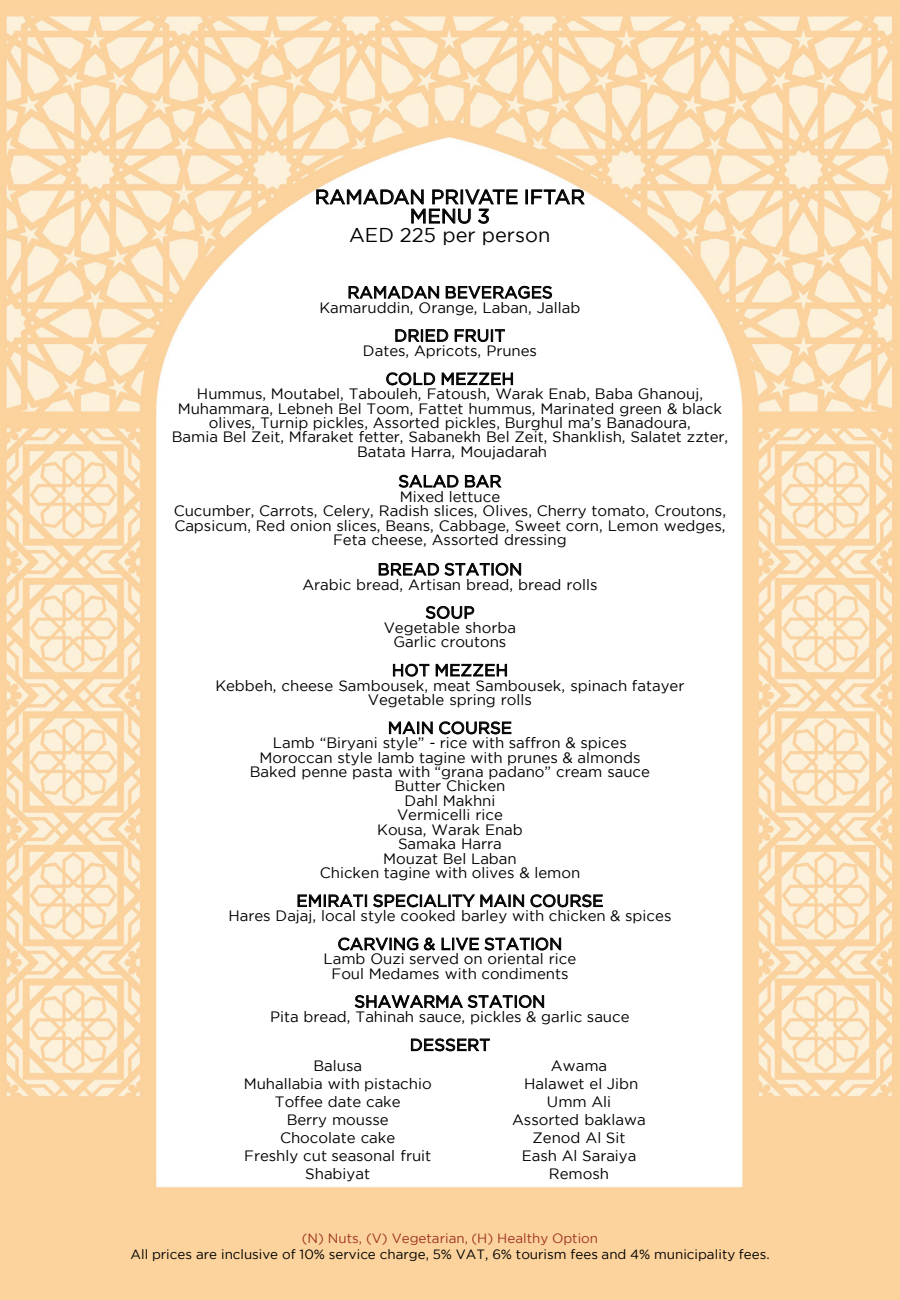
<style>
.page{position:relative;width:900px;height:1300px;background:#fff}
.page>*{position:absolute;margin:0;border:0;box-sizing:border-box;transform-origin:0 0}
.t1{font:20px/19.2px "Gotham";color:#000;text-align:center}
.t2{font:16.6px "Gotham";letter-spacing:.01em;color:#000}
.t3{font:15px/14.4px "Gotham";letter-spacing:-.005em;color:#000;text-align:center}
.t4{font:13.4px "Gotham";color:#000}
.t5{font:13.4px "Gotham";color:#9e3421}
</style>
<div class="page">
<img style="left:0;top:0;width:900px;height:1299px">
<svg style="left:526px;top:189px;width:59px;height:16px"></svg>
<svg style="left:316px;top:189px;width:202px;height:35px"></svg>
<svg style="left:349px;top:286px;width:90px;height:13px"></svg>
<svg style="left:446px;top:286px;width:106px;height:13px"></svg>
<svg style="left:395px;top:329px;width:53px;height:13px"></svg>
<svg style="left:455px;top:329px;width:50px;height:13px"></svg>
<svg style="left:386px;top:372px;width:49px;height:13px"></svg>
<svg style="left:442px;top:372px;width:71px;height:13px"></svg>
<svg style="left:399px;top:474px;width:60px;height:13px"></svg>
<svg style="left:465px;top:475px;width:37px;height:12px"></svg>
<svg style="left:379px;top:562px;width:142px;height:13px"></svg>
<svg style="left:426px;top:606px;width:48px;height:13px"></svg>
<svg style="left:393px;top:663px;width:36px;height:13px"></svg>
<svg style="left:436px;top:663px;width:71px;height:13px"></svg>
<svg style="left:389px;top:721px;width:44px;height:13px"></svg>
<svg style="left:439px;top:721px;width:72px;height:13px"></svg>
<svg style="left:298px;top:894px;width:69px;height:13px"></svg>
<svg style="left:373px;top:894px;width:151px;height:13px"></svg>
<svg style="left:530px;top:894px;width:73px;height:13px"></svg>
<svg style="left:338px;top:937px;width:80px;height:13px"></svg>
<svg style="left:424px;top:937px;width:11px;height:13px"></svg>
<svg style="left:442px;top:937px;width:119px;height:13px"></svg>
<svg style="left:355px;top:994px;width:189px;height:13px"></svg>
<svg style="left:411px;top:1038px;width:79px;height:13px"></svg>
<h1 class="t1" style="left:315px;top:187px;width:272px">RAMADAN PRIVATE IFTAR<br>MENU 3<br>AED 225 per person</h1>
<p class="t2" style="left:347px;top:283px;width:207px">RAMADAN BEVERAGES</p>
<p class="t3" style="left:319px;top:300px;width:262px">Kamaruddin, Orange, Laban, Jallab</p>
<p class="t2" style="left:394px;top:326px;width:113px">DRIED FRUIT</p>
<p class="t3" style="left:363px;top:343px;width:176px">Dates, Apricots, Prunes</p>
<p class="t2" style="left:386px;top:369px;width:130px">COLD MEZZEH</p>
<p class="t3" style="left:172px;top:386px;width:558px">Hummus, Moutabel, Tabouleh, Fatoush, Warak Enab, Baba Ghanouj, Muhammara, Lebneh Bel Toom, Fattet hummus, Marinated green &amp; black olives, Turnip pickles, Assorted pickles, Burghul ma’s Banadoura,<br>Bamia Bel Zeit, Mfaraket fetter, Sabanekh Bel Zeit, Shanklish, Salatet zzter, Batata Harra, Moujadarah</p>
<p class="t2" style="left:398px;top:472px;width:104px">SALAD BAR</p>
<p class="t3" style="left:174px;top:489px;width:554px">Mixed lettuce<br>Cucumber, Carrots, Celery, Radish slices, Olives, Cherry tomato, Croutons, Capsicum, Red onion slices, Beans, Cabbage, Sweet corn, Lemon wedges, Feta cheese, Assorted dressing</p>
<p class="t2" style="left:378px;top:560px;width:146px">BREAD STATION</p>
<p class="t3" style="left:302px;top:577px;width:297px">Arabic bread, Artisan bread, bread rolls</p>
<p class="t2" style="left:425px;top:603px;width:51px">SOUP</p>
<p class="t3" style="left:384px;top:620px;width:134px">Vegetable shorba<br>Garlic croutons</p>
<p class="t2" style="left:392px;top:661px;width:118px">HOT MEZZEH</p>
<p class="t3" style="left:215px;top:677px;width:471px">Kebbeh, cheese Sambousek, meat Sambousek, spinach fatayer<br>Vegetable spring rolls</p>
<p class="t2" style="left:388px;top:718px;width:126px">MAIN COURSE</p>
<p class="t3" style="left:250px;top:735px;width:402px">Lamb “Biryani style” - rice with saffron &amp; spices<br>Moroccan style lamb tagine with prunes &amp; almonds<br>Baked penne pasta with “grana padano” cream sauce<br>Butter Chicken<br>Dahl Makhni<br>Vermicelli rice<br>Kousa, Warak Enab<br>Samaka Harra<br>Mouzat Bel Laban<br>Chicken tagine with olives &amp; lemon</p>
<p class="t2" style="left:296px;top:891px;width:308px">EMIRATI SPECIALITY MAIN COURSE</p>
<p class="t3" style="left:228px;top:908px;width:445px">Hares Dajaj, local style cooked barley with chicken &amp; spices</p>
<p class="t2" style="left:338px;top:934px;width:226px">CARVING &amp; LIVE STATION</p>
<p class="t3" style="left:324px;top:951px;width:254px">Lamb Ouzi served on oriental rice<br>Foul Medames with condiments</p>
<p class="t2" style="left:354px;top:992px;width:192px">SHAWARMA STATION</p>
<p class="t3" style="left:270px;top:1009px;width:361px">Pita bread, Tahinah sauce, pickles &amp; garlic sauce</p>
<p class="t2" style="left:410px;top:1035px;width:82px">DESSERT</p>
<p class="t3" style="left:244px;top:1056px;width:190px;line-height:18px">Balusa<br>Muhallabia with pistachio<br>Toffee date cake<br>Berry mousse<br>Chocolate cake<br>Freshly cut seasonal fruit<br>Shabiyat</p>
<p class="t3" style="left:512px;top:1056px;width:135px;line-height:18px">Awama<br>Halawet el Jibn<br>Umm Ali<br>Assorted baklawa<br>Zenod Al Sit<br>Eash Al Saraiya<br>Remosh</p>
<p class="t5" style="left:302px;top:1230px;width:298px">(N) Nuts, (V) Vegetarian, (H) Healthy Option</p>
<p class="t4" style="left:130px;top:1246px;width:641px">All prices are inclusive of 10% service charge, 5% VAT, 6% tourism fees and 4% municipality fees.</p>
</div>
